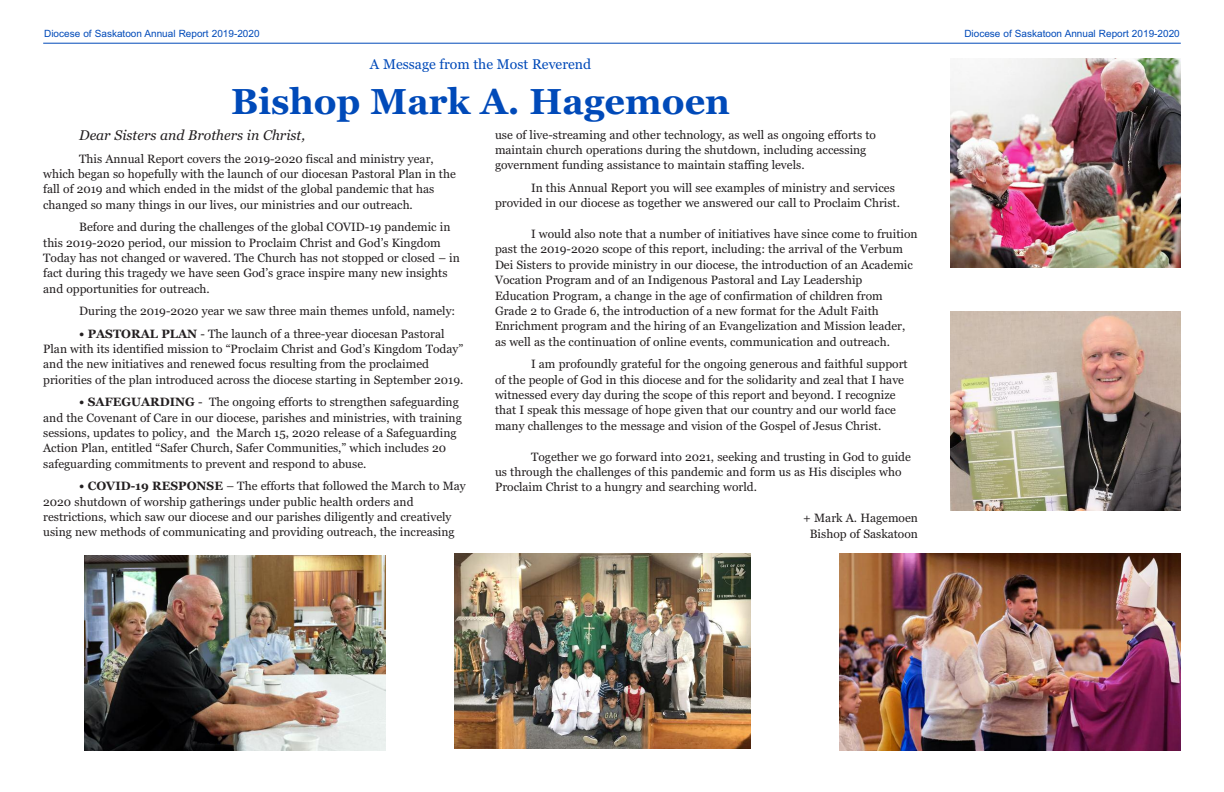
<style>
.page{position:relative;width:1224px;height:792px;background:#fff}
.page>*{position:absolute;margin:0;border:0;box-sizing:border-box;transform-origin:0 0}
.t1{font:700 36px "Georgia";color:#004ab9}
.t2{font:italic 14px "Georgia";color:#231f20}
.t3{font:14px "Georgia";color:#004ab9}
.t4{font:12px/15.4px "Georgia";color:#231f20}
.t5{font:10px "Arial";color:#004ab9}
.s1{font-weight:700}
</style>
<div class="page">
<hr style="left:43px;top:43px;width:1138px;height:1px;background:#004ab9">
<img style="left:454px;top:554px;width:296px;height:195px">
<img style="left:85px;top:556px;width:301px;height:195px">
<img style="left:840px;top:554px;width:341px;height:197px">
<img style="left:950px;top:58px;width:231px;height:209px">
<img style="left:950px;top:311px;width:231px;height:199px">
<p class="t5" style="left:44px;top:28px;width:217px">Diocese of Saskatoon Annual Report 2019-2020</p>
<p class="t5" style="left:964px;top:28px;width:217px">Diocese of Saskatoon Annual Report 2019-2020</p>
<p class="t3" style="left:370px;top:56px;width:223px">A Message from the Most Reverend</p>
<h1 class="t1" style="left:231px;top:80px;width:501px">Bishop Mark A. Hagemoen</h1>
<p class="t2" style="left:79px;top:127px;width:228px">Dear Sisters and Brothers in Christ,</p>
<p class="t4" style="left:43px;top:151px;width:414px;text-indent:36px">This Annual Report covers the 2019-2020 fiscal and ministry year, which began so hopefully with the launch of our diocesan Pastoral Plan in the fall of 2019 and which ended in the midst of the global pandemic that has changed so many things in our lives, our ministries and our outreach.</p>
<p class="t4" style="left:43px;top:219px;width:418px;text-indent:36px">Before and during the challenges of the global COVID-19 pandemic in this 2019-2020 period, our mission to Proclaim Christ and God’s Kingdom Today has not changed or wavered. The Church has not stopped or closed – in fact during this tragedy we have seen God’s grace inspire many new insights and opportunities for outreach.</p>
<p class="t4" style="left:79px;top:303px;width:378px">During the 2019-2020 year we saw three main themes unfold, namely:</p>
<p class="t4" style="left:43px;top:326px;width:422px;text-indent:36px"><span class="s1">• PASTORAL PLAN</span> - The launch of a three-year diocesan Pastoral Plan with its identified mission to “Proclaim Christ and God’s Kingdom Today” and the new initiatives and renewed focus resulting from the proclaimed priorities of the plan introduced across the diocese starting in September 2019.</p>
<p class="t4" style="left:43px;top:394px;width:420px;text-indent:36px"><span class="s1">• SAFEGUARDING</span> - The ongoing efforts to strengthen safeguarding and the Covenant of Care in our diocese, parishes and ministries, with training sessions, updates to policy, and the March 15, 2020 release of a Safeguarding Action Plan, entitled “Safer Church, Safer Communities,” which includes 20 safeguarding commitments to prevent and respond to abuse.</p>
<p class="t4" style="left:43px;top:478px;width:424px;text-indent:36px"><span class="s1">• COVID-19 RESPONSE</span> – The efforts that followed the March to May 2020 shutdown of worship gatherings under public health orders and restrictions, which saw our diocese and our parishes diligently and creatively using new methods of communicating and providing outreach, the increasing</p>
<p class="t4" style="left:495px;top:127px;width:383px">use of live-streaming and other technology, as well as ongoing efforts to maintain church operations during the shutdown, including accessing government funding assistance to maintain staffing levels.</p>
<p class="t4" style="left:495px;top:180px;width:407px;text-indent:36px">In this Annual Report you will see examples of ministry and services provided in our diocese as together we answered our call to Proclaim Christ.</p>
<p class="t4" style="left:495px;top:226px;width:424px;text-indent:36px">I would also note that a number of initiatives have since come to fruition past the 2019-2020 scope of this report, including: the arrival of the Verbum Dei Sisters to provide ministry in our diocese, the introduction of an Academic Vocation Program and of an Indigenous Pastoral and Lay Leadership Education Program, a change in the age of confirmation of children from Grade 2 to Grade 6, the introduction of a new format for the Adult Faith Enrichment program and the hiring of an Evangelization and Mission leader, as well as the continuation of online events, communication and outreach.</p>
<p class="t4" style="left:495px;top:356px;width:414px;text-indent:36px">I am profoundly grateful for the ongoing generous and faithful support of the people of God in this diocese and for the solidarity and zeal that I have witnessed every day during the scope of this report and beyond. I recognize that I speak this message of hope given that our country and our world face many challenges to the message and vision of the Gospel of Jesus Christ.</p>
<p class="t4" style="left:495px;top:449px;width:417px;text-indent:36px">Together we go forward into 2021, seeking and trusting in God to guide us through the challenges of this pandemic and form us as His disciples who<br>Proclaim Christ to a hungry and searching world.</p>
<p class="t4" style="left:803px;top:510px;width:116px;text-align:center">+ Mark A. Hagemoen<br>Bishop of Saskatoon</p>
</div>
